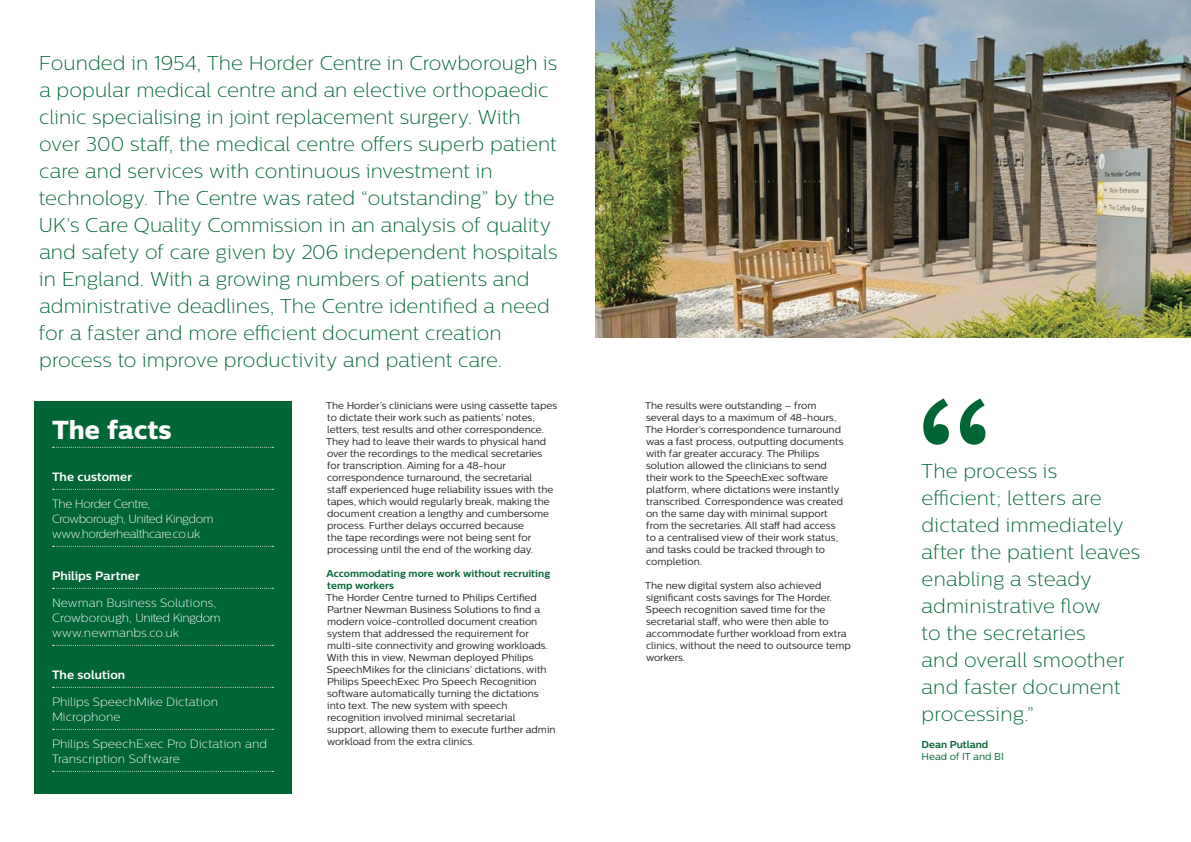
<style>
.page{position:relative;width:1191px;height:842px;background:#fff}
.page>*{position:absolute;margin:0;border:0;box-sizing:border-box;transform-origin:0 0}
.t1{font:500 200px "Centrale Sans";color:#006535}
.t2{font:26px "Centrale Sans X Bold";color:#fff}
.t3{font:20px/27px "Centrale Sans X Light";letter-spacing:.005em;color:#006535}
.t4{font:12px/15px "Centrale Sans X Light";color:#fff}
.t5{font:12px/15px "Centrale Sans X Light";letter-spacing:-.035em;color:#fff}
.t6{font:700 12px "Centrale Sans";letter-spacing:.005em;color:#fff}
.t7{font:10px/12px "Centrale Sans";color:#231f20}
.t8{font:700 10px/12px "Centrale Sans";color:#006535}
.t9{font:10px "Centrale Sans";color:#006535}
</style>
<div class="page">
<div style="left:34px;top:401px;width:257px;height:393px;background:#006535"></div>
<svg style="left:53px;top:447px;width:221px;height:1px"></svg>
<svg style="left:53px;top:489px;width:221px;height:1px"></svg>
<svg style="left:53px;top:546px;width:221px;height:1px"></svg>
<svg style="left:53px;top:588px;width:221px;height:1px"></svg>
<svg style="left:53px;top:645px;width:221px;height:1px"></svg>
<svg style="left:53px;top:687px;width:221px;height:1px"></svg>
<svg style="left:53px;top:729px;width:221px;height:1px"></svg>
<svg style="left:53px;top:771px;width:221px;height:1px"></svg>
<img style="left:595px;top:1px;width:596px;height:337px">
<p class="t3" style="left:39px;top:50px;width:520px">Founded in 1954, The Horder Centre in Crowborough is a popular medical centre and an elective orthopaedic clinic specialising in joint replacement surgery. With over 300 staff, the medical centre offers superb patient care and services with continuous investment in technology. The Centre was rated “outstanding” by the UK’s Care Quality Commission in an analysis of quality and safety of care given by 206 independent hospitals in England. With a growing numbers of patients and administrative deadlines, The Centre identified a need for a faster and more efficient document creation process to improve productivity and patient care.</p>
<p class="t7" style="left:326px;top:399px;width:233px">The Horder’s clinicians were using cassette tapes to dictate their work such as patients’ notes, letters, test results and other correspondence.<br>They had to leave their wards to physical hand over the recordings to the medical secretaries<br>for transcription. Aiming for a 48-hour correspondence turnaround, the secretarial<br>staff experienced huge reliability issues with the tapes, which would regularly break, making the document creation a lengthy and cumbersome process. Further delays occurred because<br>the tape recordings were not being sent for processing until the end of the working day.</p>
<p class="t8" style="left:326px;top:567px;width:225px">Accommodating more work without recruiting temp workers</p>
<p class="t7" style="left:326px;top:591px;width:231px">The Horder Centre turned to Philips Certified Partner Newman Business Solutions to find a modern voice-controlled document creation system that addressed the requirement for multi-site connectivity and growing workloads.<br>With this in view, Newman deployed Philips SpeechMikes for the clinicians’ dictations, with Philips SpeechExec Pro Speech Recognition software automatically turning the dictations into text. The new system with speech recognition involved minimal secretarial support, allowing them to execute further admin workload from the extra clinics.</p>
<h2 class="t2" style="left:52px;top:413px;width:121px">The facts</h2>
<p class="t6" style="left:52px;top:469px;width:82px">The customer</p>
<p class="t5" style="left:52px;top:496px;width:163px">The Horder Centre,<br>Crowborough, United Kingdom www.horderhealthcare.co.uk</p>
<p class="t6" style="left:52px;top:568px;width:89px">Philips Partner</p>
<p class="t4" style="left:52px;top:595px;width:170px">Newman Business Solutions,<br>Crowborough, United Kingdom www.newmanbs.co.uk</p>
<p class="t6" style="left:52px;top:667px;width:75px">The solution</p>
<p class="t4" style="left:52px;top:694px;width:167px">Philips SpeechMike Dictation<br>Microphone</p>
<p class="t4" style="left:52px;top:736px;width:217px">Philips SpeechExec Pro Dictation and<br>Transcription Software</p>
<p class="t7" style="left:645px;top:399px;width:200px">The results were outstanding – from several days to a maximum of 48-hours, The Horder’s correspondence turnaround was a fast process, outputting documents with far greater accuracy. The Philips solution allowed the clinicians to send their work to the SpeechExec software platform, where dictations were instantly transcribed. Correspondence was created on the same day with minimal support from the secretaries. All staff had access to a centralised view of their work status, and tasks could be tracked through to completion.</p>
<p class="t7" style="left:645px;top:579px;width:207px">The new digital system also achieved significant costs savings for The Horder.<br>Speech recognition saved time for the secretarial staff, who were then able to accommodate further workload from extra clinics, without the need to outsource temp workers.</p>
<h1 class="t1" style="left:910px;top:349px;width:91px">“</h1>
<h3 class="t3" style="left:921px;top:458px;width:220px">The process is efficient; letters are dictated immediately after the patient leaves enabling a steady administrative flow<br>to the secretaries<br>and overall smoother and faster document processing.”</h3>
<p class="t8" style="left:921px;top:739px;width:68px">Dean Putland</p>
<p class="t9" style="left:921px;top:751px;width:84px">Head of IT and BI</p>
</div>
